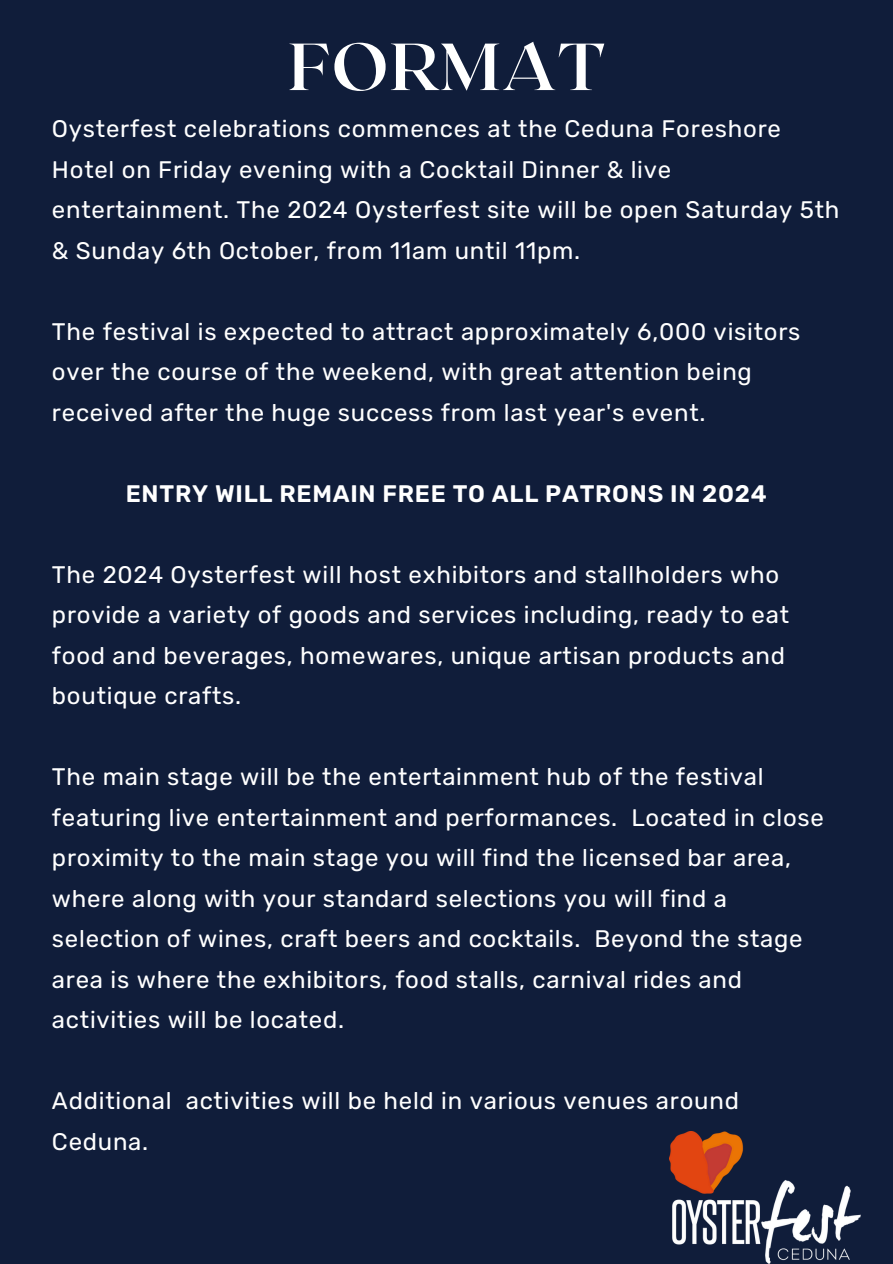
<style>
.page{position:relative;width:893px;height:1264px;background:#fff}
.page>*{position:absolute;margin:0;border:0;box-sizing:border-box;transform-origin:0 0}
.t1{font:700 66.3px "Roxborough CF";letter-spacing:.02em;color:#fff}
.t2{font:24px/40.5px "Rubik";letter-spacing:.03em;color:#fff}
.t3{font:600 24px "Rubik";letter-spacing:.03em;color:#fff}
</style>
<div class="page">
<div style="left:0;top:0;width:892px;height:1263px;background:#101d3a"></div>
<img style="left:670px;top:1131px;width:190px;height:132px">
<p class="t1" style="left:288px;top:24px;width:318px">FORMAT</p>
<p class="t2" style="left:52px;top:108px;width:789px">Oysterfest celebrations commences at the Ceduna Foreshore Hotel on Friday evening with a Cocktail Dinner &amp; live entertainment. The 2024 Oysterfest site will be open Saturday 5th &amp; Sunday 6th October, from 11am until 11pm.</p>
<p class="t2" style="left:52px;top:311px;width:750px">The festival is expected to attract approximately 6,000 visitors over the course of the weekend, with great attention being received after the huge success from last year's event.</p>
<p class="t3" style="left:126px;top:479px;width:642px">ENTRY WILL REMAIN FREE TO ALL PATRONS IN 2024</p>
<p class="t2" style="left:52px;top:554px;width:738px">The 2024 Oysterfest will host exhibitors and stallholders who provide a variety of goods and services including, ready to eat food and beverages, homewares, unique artisan products and boutique crafts.</p>
<p class="t2" style="left:52px;top:756px;width:773px">The main stage will be the entertainment hub of the festival featuring live entertainment and performances. Located in close proximity to the main stage you will find the licensed bar area, where along with your standard selections you will find a selection of wines, craft beers and cocktails. Beyond the stage area is where the exhibitors, food stalls, carnival rides and activities will be located.</p>
<p class="t2" style="left:52px;top:1080px;width:688px">Additional activities will be held in various venues around<br>Ceduna.</p>
</div>
